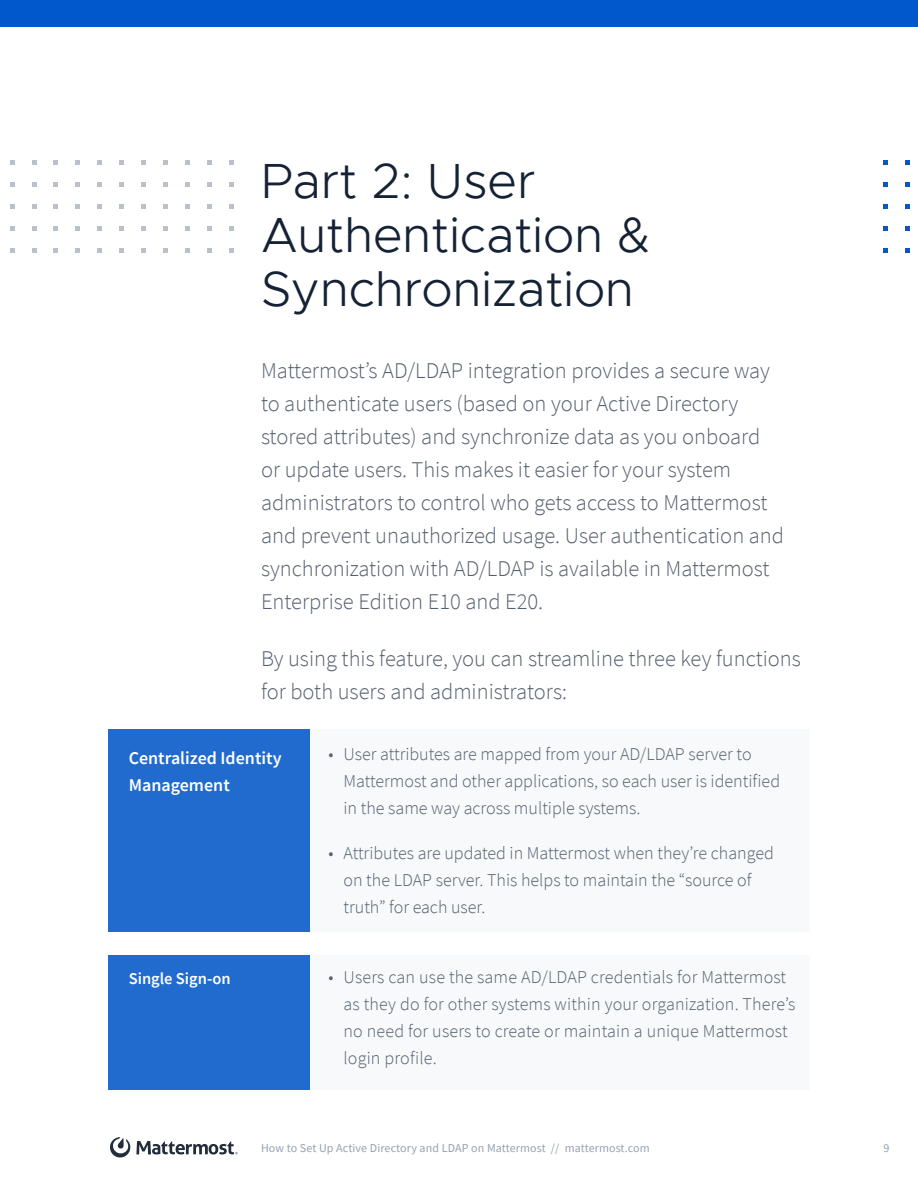
<style>
.page{position:relative;width:918px;height:1188px;background:#fff}
.page>*{position:absolute;margin:0;border:0;box-sizing:border-box;transform-origin:0 0}
.t1{font:300 49.5px/54px "Metropolis";color:#152235}
.t2{font:300 22.5px/33px "Source Sans Pro";color:#555f6d}
.t3{font:300 18px/27px "Source Sans Pro";color:#555f6d}
.t4{font:600 18px/27px "Source Sans Pro";color:#fff}
.t5{font:600 16.5px "Source Sans Pro";color:#fff}
.t6{font:12px "Source Sans Pro";letter-spacing:.01em;color:#96a1af}
</style>
<div class="page">
<div style="left:0;top:0;width:918px;height:27px;background:#0058cc"></div>
<svg style="left:110px;top:1137px;width:128px;height:21px"></svg>
<div style="left:108px;top:729px;width:202px;height:203px;background:#216bcf"></div>
<svg style="left:884px;top:248px;width:4px;height:5px"></svg>
<svg style="left:884px;top:204px;width:4px;height:5px"></svg>
<svg style="left:884px;top:226px;width:4px;height:5px"></svg>
<svg style="left:884px;top:160px;width:4px;height:5px"></svg>
<svg style="left:884px;top:182px;width:4px;height:5px"></svg>
<svg style="left:905px;top:248px;width:5px;height:5px"></svg>
<svg style="left:905px;top:204px;width:5px;height:5px"></svg>
<svg style="left:905px;top:226px;width:5px;height:5px"></svg>
<svg style="left:905px;top:160px;width:5px;height:5px"></svg>
<svg style="left:905px;top:182px;width:5px;height:5px"></svg>
<svg style="left:10px;top:248px;width:4px;height:5px"></svg>
<svg style="left:10px;top:204px;width:4px;height:5px"></svg>
<svg style="left:10px;top:226px;width:4px;height:5px"></svg>
<svg style="left:10px;top:160px;width:4px;height:5px"></svg>
<svg style="left:10px;top:182px;width:4px;height:5px"></svg>
<svg style="left:32px;top:248px;width:4px;height:5px"></svg>
<svg style="left:32px;top:204px;width:4px;height:5px"></svg>
<svg style="left:32px;top:226px;width:4px;height:5px"></svg>
<svg style="left:32px;top:160px;width:4px;height:5px"></svg>
<svg style="left:32px;top:182px;width:4px;height:5px"></svg>
<svg style="left:54px;top:248px;width:4px;height:5px"></svg>
<svg style="left:54px;top:204px;width:4px;height:5px"></svg>
<svg style="left:54px;top:226px;width:4px;height:5px"></svg>
<svg style="left:54px;top:160px;width:4px;height:5px"></svg>
<svg style="left:54px;top:182px;width:4px;height:5px"></svg>
<svg style="left:76px;top:248px;width:4px;height:5px"></svg>
<svg style="left:76px;top:204px;width:4px;height:5px"></svg>
<svg style="left:76px;top:226px;width:4px;height:5px"></svg>
<svg style="left:76px;top:160px;width:4px;height:5px"></svg>
<svg style="left:76px;top:182px;width:4px;height:5px"></svg>
<svg style="left:98px;top:248px;width:4px;height:5px"></svg>
<svg style="left:98px;top:204px;width:4px;height:5px"></svg>
<svg style="left:98px;top:226px;width:4px;height:5px"></svg>
<svg style="left:98px;top:160px;width:4px;height:5px"></svg>
<svg style="left:98px;top:182px;width:4px;height:5px"></svg>
<svg style="left:120px;top:248px;width:4px;height:5px"></svg>
<svg style="left:120px;top:204px;width:4px;height:5px"></svg>
<svg style="left:120px;top:226px;width:4px;height:5px"></svg>
<svg style="left:120px;top:160px;width:4px;height:5px"></svg>
<svg style="left:120px;top:182px;width:4px;height:5px"></svg>
<svg style="left:142px;top:248px;width:4px;height:5px"></svg>
<svg style="left:142px;top:204px;width:4px;height:5px"></svg>
<svg style="left:142px;top:226px;width:4px;height:5px"></svg>
<svg style="left:142px;top:160px;width:4px;height:5px"></svg>
<svg style="left:142px;top:182px;width:4px;height:5px"></svg>
<svg style="left:164px;top:248px;width:4px;height:5px"></svg>
<svg style="left:164px;top:204px;width:4px;height:5px"></svg>
<svg style="left:164px;top:226px;width:4px;height:5px"></svg>
<svg style="left:164px;top:160px;width:4px;height:5px"></svg>
<svg style="left:164px;top:182px;width:4px;height:5px"></svg>
<svg style="left:186px;top:248px;width:4px;height:5px"></svg>
<svg style="left:186px;top:204px;width:4px;height:5px"></svg>
<svg style="left:186px;top:226px;width:4px;height:5px"></svg>
<svg style="left:186px;top:160px;width:4px;height:5px"></svg>
<svg style="left:186px;top:182px;width:4px;height:5px"></svg>
<svg style="left:208px;top:248px;width:4px;height:5px"></svg>
<svg style="left:208px;top:204px;width:4px;height:5px"></svg>
<svg style="left:208px;top:226px;width:4px;height:5px"></svg>
<svg style="left:208px;top:160px;width:4px;height:5px"></svg>
<svg style="left:208px;top:182px;width:4px;height:5px"></svg>
<svg style="left:230px;top:248px;width:4px;height:5px"></svg>
<svg style="left:230px;top:204px;width:4px;height:5px"></svg>
<svg style="left:230px;top:226px;width:4px;height:5px"></svg>
<svg style="left:230px;top:160px;width:4px;height:5px"></svg>
<svg style="left:230px;top:182px;width:4px;height:5px"></svg>
<div style="left:310px;top:729px;width:500px;height:203px;background:#f7f9fa"></div>
<div style="left:108px;top:956px;width:202px;height:134px;background:#216bcf"></div>
<div style="left:310px;top:956px;width:500px;height:134px;background:#f7f9fa"></div>
<h1 class="t1" style="left:261px;top:154px;width:391px">Part 2: User<br>Authentication &amp;<br>Synchronization</h1>
<p class="t2" style="left:261px;top:354px;width:525px">Mattermost’s AD/LDAP integration provides a secure way to authenticate users (based on your Active Directory stored attributes) and synchronize data as you onboard or update users. This makes it easier for your system administrators to control who gets access to Mattermost and prevent unauthorized usage. User authentication and synchronization with AD/LDAP is available in Mattermost Enterprise Edition E10 and E20.</p>
<p class="t2" style="left:261px;top:642px;width:541px">By using this feature, you can streamline three key functions for both users and administrators:</p>
<p class="t4" style="left:129px;top:744px;width:154px">Centralized Identity<br>Management</p>
<p class="t3" style="left:343px;top:741px;width:438px;text-indent:-15px">• User attributes are mapped from your AD/LDAP server to<br>Mattermost and other applications, so each user is identified in the same way across multiple systems.</p>
<p class="t3" style="left:343px;top:840px;width:432px;text-indent:-15px">• Attributes are updated in Mattermost when they’re changed on the LDAP server. This helps to maintain the “source of truth” for each user.</p>
<p class="t5" style="left:129px;top:968px;width:104px">Single Sign-on</p>
<p class="t3" style="left:343px;top:963px;width:454px;text-indent:-15px">• Users can use the same AD/LDAP credentials for Mattermost as they do for other systems within your organization. There’s no need for users to create or maintain a unique Mattermost login profile.</p>
<p class="t6" style="left:261px;top:1140px;width:390px">How to Set Up Active Directory and LDAP on Mattermost // mattermost.com</p>
<p class="t6" style="left:884px;top:1140px;width:7px">9</p>
</div>
